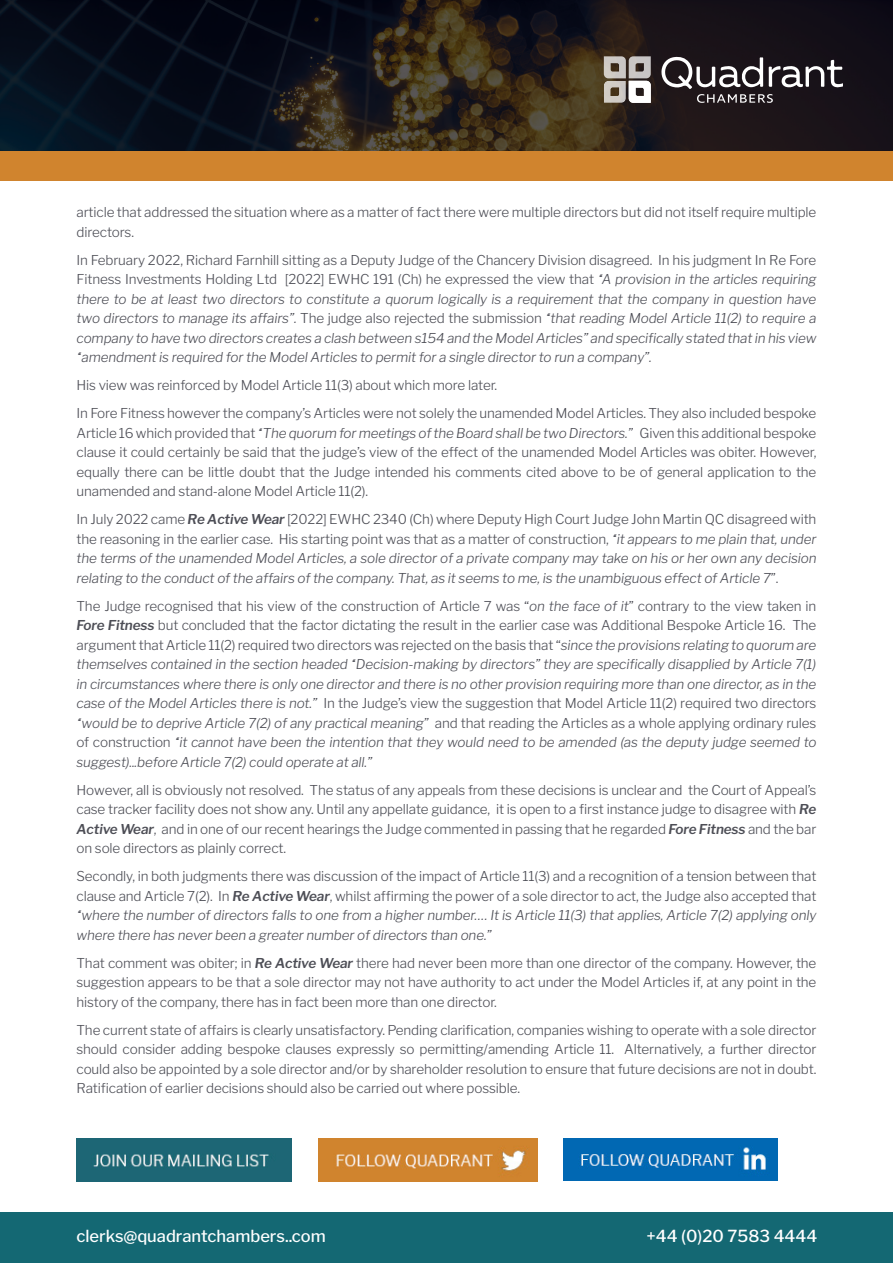
<style>
.page{position:relative;width:893px;height:1263px;background:#fff}
.page>*{position:absolute;margin:0;border:0;box-sizing:border-box;transform-origin:0 0}
.t1{font:500 16.5px "Libre Franklin";color:#fff}
.Body{font:300 13.5px/19.5px "Libre Franklin";letter-spacing:-.01em;color:#4d4e56;text-align:justify}
.Body-2{font:italic 300 13.5px/19.5px "Libre Franklin";letter-spacing:-.01em;color:#4d4e56;text-align:justify}
.s1{font-style:normal}
.s2{font-style:italic}
.s3{font-weight:600}
.s4{font-weight:600;font-style:italic}
</style>
<div class="page">
<div style="left:0;top:1212px;width:893px;height:51px;background:#146873"></div>
<svg style="left:0;top:0;width:893px;height:151px;background:#1a181a"></svg>
<div style="left:0;top:151px;width:893px;height:30px;background:#d0842e"></div>
<svg style="left:604px;top:56px;width:47px;height:47px"></svg>
<svg style="left:661px;top:56px;width:182px;height:47px;background:#4a4448"></svg>
<img style="left:77px;top:1138px;width:215px;height:43px">
<img style="left:319px;top:1138px;width:219px;height:44px">
<img style="left:564px;top:1138px;width:213px;height:43px">
<p class="Body" style="left:77px;top:202px;width:741px">article that addressed the situation where as a matter of fact there were multiple directors but did not itself require multiple directors.</p>
<p class="Body-2" style="left:77px;top:250px;width:741px"><span class="s1">In February 2022, Richard Farnhill sitting as a Deputy Judge of the Chancery Division disagreed. In his judgment In Re Fore Fitness Investments Holding Ltd [2022] EWHC 191 (Ch) he expressed the view that</span> “A provision in the articles requiring there to be at least two directors to constitute a quorum logically is a requirement that the company in question have two directors to manage its affairs”. <span class="s1">The judge also rejected the submission</span> “that reading Model Article 11(2) to require a company to have two directors creates a clash between s154 and the Model Articles” and specifically stated that in his view “amendment is required for the Model Articles to permit for a single director to run a company”.</p>
<p class="Body" style="left:77px;top:375px;width:422px">His view was reinforced by Model Article 11(3) about which more later.</p>
<p class="Body" style="left:77px;top:403px;width:741px">In Fore Fitness however the company’s Articles were not solely the unamended Model Articles. They also included bespoke Article 16 which provided that <span class="s2">“The quorum for meetings of the Board shall be two Directors.”</span> Given this additional bespoke clause it could certainly be said that the judge’s view of the effect of the unamended Model Articles was obiter. However, equally there can be little doubt that the Judge intended his comments cited above to be of general application to the unamended and stand-alone Model Article 11(2).</p>
<p class="Body-2" style="left:77px;top:509px;width:741px"><span class="s1">In July 2022 came</span> <span class="s3">Re Active Wear</span> <span class="s1">[2022] EWHC 2340 (Ch) where Deputy High Court Judge John Martin QC disagreed with the reasoning in the earlier case. His starting point was that as a matter of construction,</span> “it appears to me plain that, under the terms of the unamended Model Articles, a sole director of a private company may take on his or her own any decision relating to the conduct of the affairs of the company. That, as it seems to me, is the unambiguous effect of Article 7<span class="s1">”.</span></p>
<p class="Body-2" style="left:77px;top:596px;width:741px"><span class="s1">The Judge recognised that his view of the construction of Article 7 was “</span>on the face of it<span class="s1">” contrary to the view taken in </span><span class="s3">Fore Fitness</span> <span class="s1">but concluded that the factor dictating the result in the earlier case was Additional Bespoke Article 16. The argument that Article 11(2) required two directors was rejected on the basis that “</span>since the provisions relating to quorum are themselves contained in the section headed “Decision-making by directors” they are specifically disapplied by Article 7(1) in circumstances where there is only one director and there is no other provision requiring more than one director, as in the case of the Model Articles there is not.” <span class="s1">In the Judge’s view the suggestion that Model Article 11(2) required two directors </span>“would be to deprive Article 7(2) of any practical meaning” <span class="s1">and that reading the Articles as a whole applying ordinary rules of construction</span> “it cannot have been the intention that they would need to be amended (as the deputy judge seemed to suggest)...before Article 7(2) could operate at all.”</p>
<p class="Body" style="left:77px;top:780px;width:741px">However, all is obviously not resolved. The status of any appeals from these decisions is unclear and the Court of Appeal’s case tracker facility does not show any. Until any appellate guidance, it is open to a first instance judge to disagree with <span class="s4">Re Active Wear</span>, and in one of our recent hearings the Judge commented in passing that he regarded <span class="s4">Fore Fitness</span> and the bar on sole directors as plainly correct.</p>
<p class="Body" style="left:77px;top:867px;width:741px">Secondly, in both judgments there was discussion of the impact of Article 11(3) and a recognition of a tension between that clause and Article 7(2). In <span class="s4">Re Active Wear</span>, whilst affirming the power of a sole director to act, the Judge also accepted that <span class="s2">“where the number of directors falls to one from a higher number…. It is Article 11(3) that applies, Article 7(2) applying only where there has never been a greater number of directors than one.”</span></p>
<p class="Body" style="left:77px;top:953px;width:741px">That comment was obiter; in <span class="s4">Re Active Wear</span> there had never been more than one director of the company. However, the suggestion appears to be that a sole director may not have authority to act under the Model Articles if, at any point in the history of the company, there has in fact been more than one director.</p>
<p class="Body" style="left:77px;top:1020px;width:741px">The current state of affairs is clearly unsatisfactory. Pending clarification, companies wishing to operate with a sole director should consider adding bespoke clauses expressly so permitting/amending Article 11. Alternatively, a further director could also be appointed by a sole director and/or by shareholder resolution to ensure that future decisions are not in doubt.<br>Ratification of earlier decisions should also be carried out where possible.</p>
<p class="t1" style="left:77px;top:1226px;width:251px">clerks@quadrantchambers..com</p>
<p class="t1" style="left:647px;top:1226px;width:172px">+44 (0)20 7583 4444</p>
</div>
